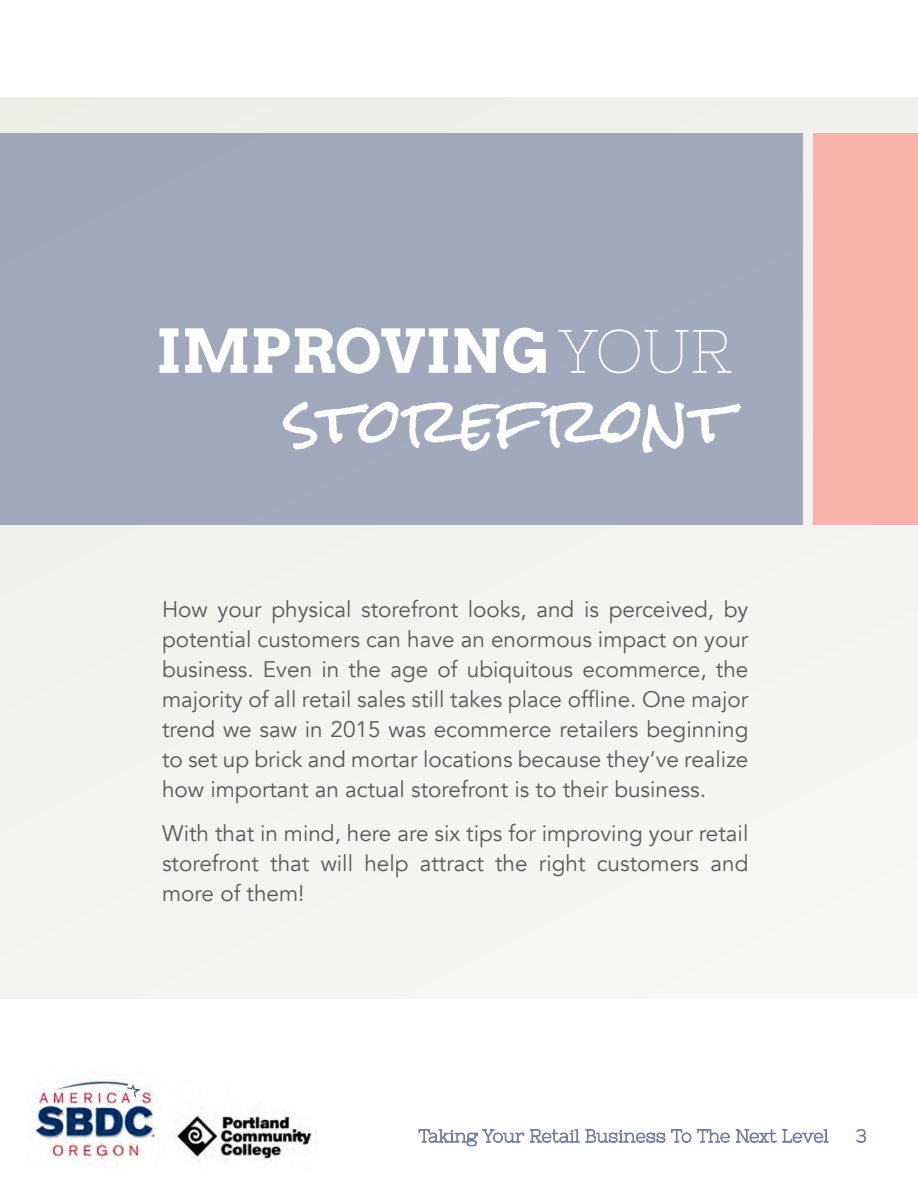
<style>
.page{position:relative;width:918px;height:1188px;background:#fff}
.page>*{position:absolute;margin:0;border:0;box-sizing:border-box;transform-origin:0 0}
.t1{font:61.2px "Rock Salt";color:#fff}
.t2{font:700 60px "Arvo";color:#fff}
.t3{font:22.5px/30px "Avenir";color:#58595b;text-align:justify}
.s1{font-family:"Nixie One";font-weight:400;font-size:61.2px}
</style>
<div class="page">
<div style="left:0;top:97px;width:918px;height:902px;background:#f4f4f1"></div>
<div style="left:0;top:134px;width:802px;height:391px;background:#a0a8bc"></div>
<div style="left:813px;top:134px;width:105px;height:391px;background:#f9b3aa"></div>
<img style="left:27px;top:1075px;width:289px;height:89px">
<svg style="left:419px;top:1129px;width:105px;height:17px"></svg>
<svg style="left:530px;top:1129px;width:135px;height:14px"></svg>
<svg style="left:671px;top:1129px;width:20px;height:14px"></svg>
<svg style="left:697px;top:1129px;width:33px;height:14px"></svg>
<svg style="left:736px;top:1129px;width:92px;height:14px"></svg>
<svg style="left:856px;top:1129px;width:10px;height:14px"></svg>
<h2 class="t2" style="left:156px;top:313px;width:578px">IMPROVING <span class="s1">YOUR</span></h2>
<h1 class="t1" style="left:285px;top:388px;width:449px">STOREFRONT</h1>
<p class="t3" style="left:162px;top:595px;width:588px">How your physical storefront looks, and is perceived, by potential customers can have an enormous impact on your business. Even in the age of ubiquitous ecommerce, the majority of all retail sales still takes place offline. One major trend we saw in 2015 was ecommerce retailers beginning to set up brick and mortar locations because they’ve realize how important an actual storefront is to their business.</p>
<p class="t3" style="left:162px;top:819px;width:588px">With that in mind, here are six tips for improving your retail storefront that will help attract the right customers and more of them!</p>
</div>
